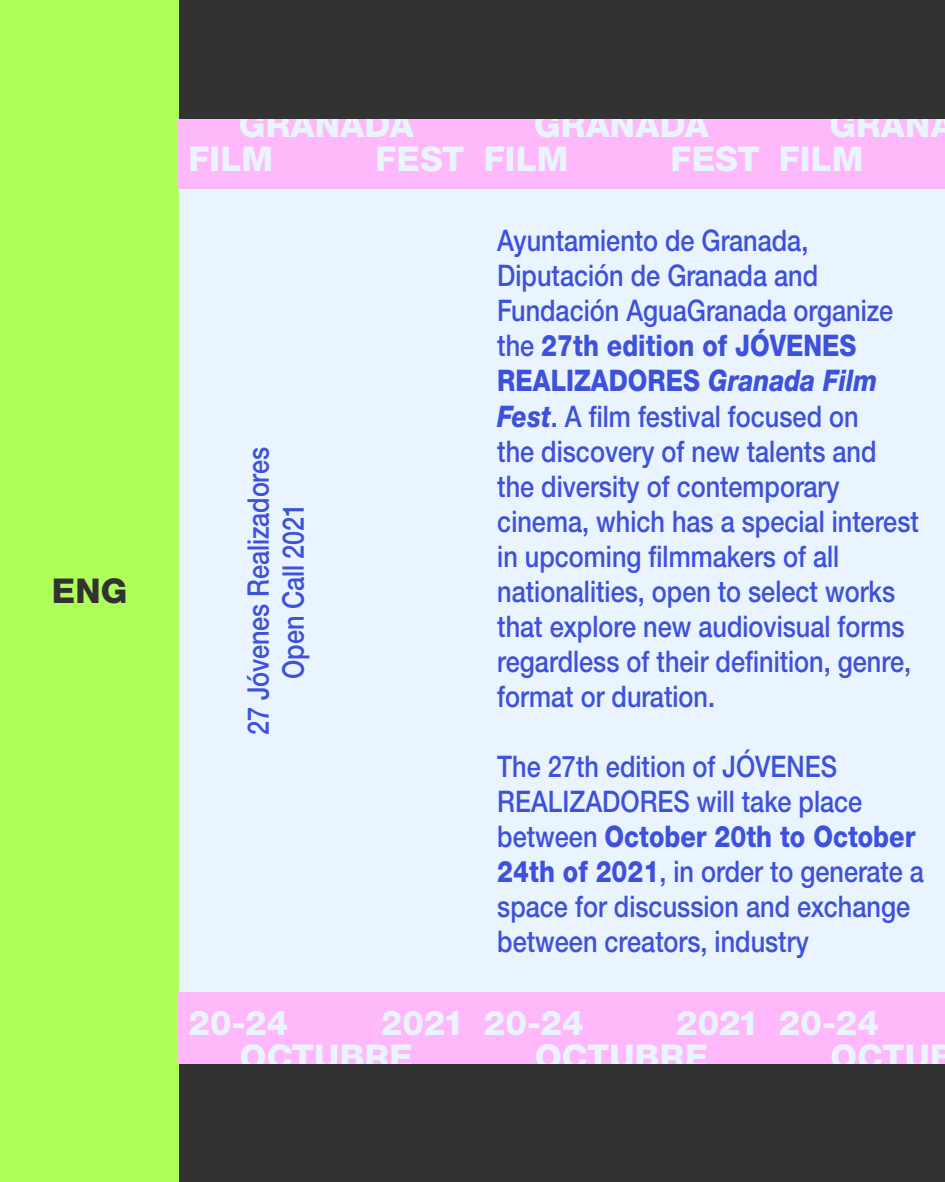
<style>
.page{position:relative;width:945px;height:1182px;background:#fff}
.page>*{position:absolute;margin:0;border:0;box-sizing:border-box;transform-origin:0 0}
.t1{font:800 34.12px/34.1px "Helvetica Neue LTW1 G";letter-spacing:.005em;color:#e9f4ff}
.t2{font:800 34.12px "Helvetica Neue LTW1 G";color:#323232}
.t3{font:500 29.75px/35px "Helvetica Neue LTW1 G";color:#3e51da;scale:.85 1}
.s1{font-weight:800}
.s2{font-weight:800;font-style:italic}
</style>
<div class="page">
<div style="left:0;top:0;width:179px;height:1181px;background:#afff5a"></div>
<div style="left:179px;top:118px;width:295px;height:71px;background:#ffb9fa"></div>
<div style="left:474px;top:118px;width:295px;height:71px;background:#ffb9fa"></div>
<div style="left:769px;top:118px;width:176px;height:71px;background:#ffb9fa"></div>
<div style="left:179px;top:189px;width:766px;height:803px;background:#e9f4ff"></div>
<div style="left:179px;top:0;width:766px;height:118px;background:#323232"></div>
<div style="left:179px;top:1063px;width:766px;height:118px;background:#323232"></div>
<div style="left:179px;top:992px;width:295px;height:71px;background:#ffb9fa"></div>
<div style="left:474px;top:992px;width:295px;height:71px;background:#ffb9fa"></div>
<div style="left:769px;top:992px;width:176px;height:71px;background:#ffb9fa"></div>
<p class="t2" style="left:52px;top:570px;width:77px">ENG</p>
<p class="t1" style="left:188px;top:108px;width:227px;text-indent:50px">GRANADA<br>FILM</p>
<p class="t1" style="left:375px;top:142px;width:90px">FEST</p>
<p class="t1" style="left:484px;top:108px;width:227px;text-indent:50px">GRANADA<br>FILM</p>
<p class="t1" style="left:671px;top:142px;width:90px">FEST</p>
<p class="t1" style="left:779px;top:108px;width:177px;text-indent:51px">GRANA<br>FILM</p>
<p class="t3" style="left:241px;top:735px;width:340px;rotate:-90deg">27 Jóvenes Realizadores</p>
<p class="t3" style="left:276px;top:678px;width:208px;rotate:-90deg">Open Call 2021</p>
<p class="t3" style="left:497px;top:223px;width:497px">Ayuntamiento de Granada,<br>Diputación de Granada and<br>Fundación AguaGranada organize the <span class="s1">27th edition of JÓVENES<br>REALIZADORES</span> <span class="s2">Granada Film<br>Fest</span>. A film festival focused on<br>the discovery of new talents and the diversity of contemporary cinema, which has a special interest in upcoming filmmakers of all nationalities, open to select works that explore new audiovisual forms regardless of their definition, genre, format or duration.</p>
<p class="t3" style="left:497px;top:748px;width:503px">The 27th edition of JÓVENES<br>REALIZADORES will take place between <span class="s1">October 20th to October<br>24th of 2021</span>, in order to generate a space for discussion and exchange between creators, industry</p>
<p class="t1" style="left:188px;top:1005px;width:102px">20-24</p>
<p class="t1" style="left:240px;top:1005px;width:226px;text-indent:141px">2021<br>OCTUBRE</p>
<p class="t1" style="left:484px;top:1005px;width:102px">20-24</p>
<p class="t1" style="left:535px;top:1005px;width:226px;text-indent:141px">2021<br>OCTUBRE</p>
<p class="t1" style="left:830px;top:1005px;width:126px;text-indent:-51px">20-24<br>OCTUB</p>
</div>
